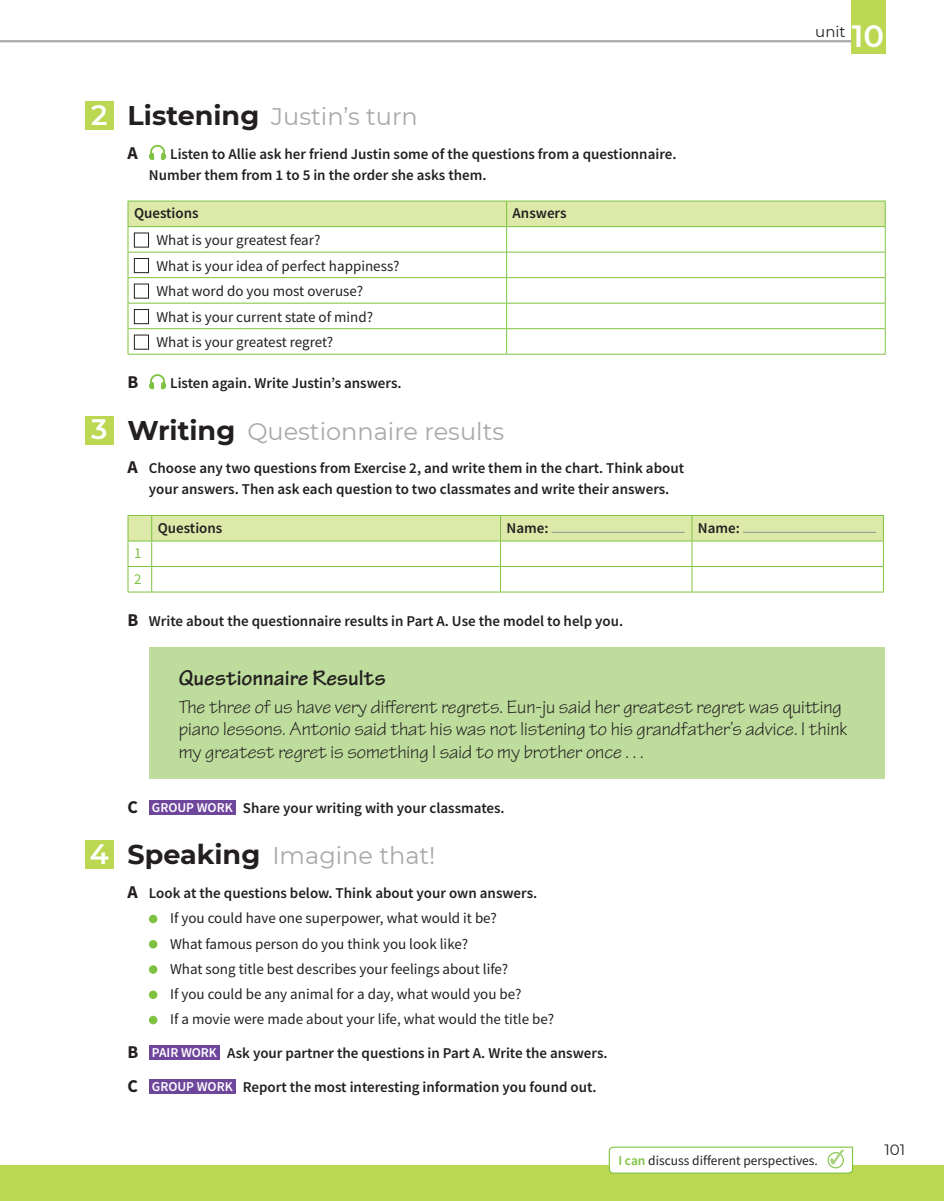
<style>
.page{position:relative;width:944px;height:1201px;background:#fff}
.page>*{position:absolute;margin:0;border:0;box-sizing:border-box;transform-origin:0 0}
.t1{font:600 30.75px "Montserrat";color:#fff}
.t2{font:24px "Montserrat";color:#a8a9ad}
.t3{font:700 22.5px "Tekton Pro";color:#231f20}
.t4{font:19.5px/22.5px "Tekton Pro";color:#231f20}
.t5{font:700 18px "Source Sans Pro";color:#231f20}
.t6{font:600 15px/21px "Source Sans Pro";color:#231f20}
.t7{font:15px/25.2px "Source Sans Pro";color:#231f20}
.t8{font:15px "Montserrat";color:#231f20}
.t9{font:15px/25.5px "Source Sans Pro";color:#7fc241}
.t10{font:13.5px "Source Sans Pro";color:#231f20}
.s1{font-weight:600;font-size:28.05px;color:#fff}
.s2{font-weight:700;font-size:27px;color:#231f20}
.s3{font-weight:700;font-size:18px}
.s4{font-size:13.5px;color:#fff}
.s5{font-weight:600}
.s6{font-weight:600;color:#7fc241}
.s7{color:#a6d176}
</style>
<div class="page">
<hr style="left:0;top:40px;width:870px;height:2px;background:#a8a9ad">
<div style="left:0;top:1165px;width:944px;height:35px;background:#bcd752"></div>
<div style="left:850px;top:0;width:35px;height:54px;background:#bcd752"></div>
<div style="left:85px;top:101px;width:28px;height:29px;background:#bcd752"></div>
<svg style="left:148px;top:144px;width:19px;height:16px"></svg>
<svg style="left:128px;top:201px;width:757px;height:153px"></svg>
<hr style="left:128px;top:252px;width:378px;height:1px;background:#7fc241">
<hr style="left:506px;top:252px;width:379px;height:1px;background:#7fc241">
<hr style="left:128px;top:277px;width:378px;height:1px;background:#7fc241">
<hr style="left:506px;top:277px;width:379px;height:1px;background:#7fc241">
<hr style="left:128px;top:303px;width:378px;height:1px;background:#7fc241">
<hr style="left:506px;top:303px;width:379px;height:1px;background:#7fc241">
<hr style="left:128px;top:328px;width:378px;height:1px;background:#7fc241">
<hr style="left:506px;top:328px;width:379px;height:1px;background:#7fc241">
<hr style="left:128px;top:354px;width:378px;height:1px;background:#7fc241">
<hr style="left:506px;top:354px;width:379px;height:1px;background:#7fc241">
<div style="left:134px;top:232px;width:15px;height:15px;border:1px solid #231f20"></div>
<div style="left:134px;top:258px;width:15px;height:15px;border:1px solid #231f20"></div>
<div style="left:134px;top:283px;width:15px;height:15px;border:1px solid #231f20"></div>
<div style="left:134px;top:309px;width:15px;height:15px;border:1px solid #231f20"></div>
<div style="left:134px;top:334px;width:15px;height:15px;border:1px solid #231f20"></div>
<svg style="left:148px;top:374px;width:19px;height:16px"></svg>
<div style="left:85px;top:415px;width:28px;height:29px;background:#bcd752"></div>
<svg style="left:128px;top:515px;width:756px;height:77px"></svg>
<hr style="left:152px;top:591px;width:348px;height:1px;background:#7fc241">
<hr style="left:500px;top:591px;width:192px;height:1px;background:#7fc241">
<hr style="left:692px;top:591px;width:191px;height:1px;background:#7fc241">
<hr style="left:551px;top:532px;width:133px;height:1px;background:#939598">
<hr style="left:743px;top:532px;width:133px;height:1px;background:#939598">
<div style="left:149px;top:646px;width:735px;height:132px;background:#bedd9d"></div>
<div style="left:149px;top:799px;width:86px;height:15px;background:#6e479c"></div>
<div style="left:85px;top:840px;width:28px;height:28px;background:#bcd752"></div>
<div style="left:149px;top:914px;width:8px;height:8px;background:#7fc241;border-radius:50%"></div>
<div style="left:149px;top:939px;width:8px;height:9px;background:#7fc241;border-radius:50%"></div>
<svg style="left:149px;top:964px;width:8px;height:9px"></svg>
<div style="left:149px;top:990px;width:8px;height:8px;background:#7fc241;border-radius:50%"></div>
<div style="left:149px;top:1015px;width:8px;height:8px;background:#7fc241;border-radius:50%"></div>
<div style="left:149px;top:1044px;width:70px;height:15px;background:#6e479c"></div>
<div style="left:149px;top:1078px;width:86px;height:15px;background:#6e479c"></div>
<svg style="left:608px;top:1146px;width:245px;height:27px"></svg>
<svg style="left:828px;top:1152px;width:15px;height:15px"></svg>
<div style="left:827px;top:1151px;width:16px;height:16px;border:1px solid #7fc241;border-radius:50%"></div>
<h2 class="t2" style="left:91px;top:100px;width:328px"><span class="s1">2</span> <span class="s2">Listening</span> Justin’s turn</h2>
<p class="t5" style="left:128px;top:141px;width:12px">A</p>
<p class="t6" style="left:149px;top:143px;width:529px;text-indent:21px">Listen to Allie ask her friend Justin some of the questions from a questionnaire.<br>Number them from 1 to 5 in the order she asks them.</p>
<p class="t6" style="left:134px;top:203px;width:66px">Questions</p>
<p class="t6" style="left:512px;top:203px;width:55px">Answers</p>
<p class="t7" style="left:156px;top:227px;width:244px">What is your greatest fear?<br>What is your idea of perfect happiness?<br>What word do you most overuse?<br>What is your current state of mind?<br>What is your greatest regret?</p>
<p class="t5" style="left:128px;top:370px;width:12px">B</p>
<p class="t6" style="left:170px;top:372px;width:233px">Listen again. Write Justin’s answers.</p>
<h2 class="t2" style="left:91px;top:414px;width:414px"><span class="s1">3</span> <span class="s2">Writing</span> Questionnaire results</h2>
<p class="t6" style="left:128px;top:457px;width:558px;text-align:center"><span class="s3">A</span> Choose any two questions from Exercise 2, and write them in the chart. Think about your answers. Then ask each question to two classmates and write their answers.</p>
<p class="t6" style="left:158px;top:517px;width:66px">Questions</p>
<p class="t6" style="left:506px;top:517px;width:43px">Name:</p>
<p class="t6" style="left:698px;top:517px;width:43px">Name:</p>
<p class="t9" style="left:134px;top:540px;width:9px">1<br>2</p>
<p class="t6" style="left:128px;top:610px;width:497px"><span class="s3">B</span> Write about the questionnaire results in Part A. Use the model to help you.</p>
<h1 class="t1" style="left:851px;top:15px;width:34px">10</h1>
<p class="t8" style="left:815px;top:21px;width:32px">unit</p>
<h3 class="t3" style="left:179px;top:664px;width:208px">Questionnaire Results</h3>
<p class="t4" style="left:179px;top:695px;width:670px">The three of us have very different regrets. Eun-ju said her greatest regret was quitting piano lessons. Antonio said that his was not listening to his grandfather’s advice. I think my greatest regret is something I said to my brother once . . .</p>
<p class="t6" style="left:128px;top:797px;width:378px"><span class="s3">C</span> <span class="s4">GROUP WORK</span> Share your writing with your classmates.</p>
<h2 class="t2" style="left:90px;top:838px;width:347px"><span class="s1">4</span> <span class="s2">Speaking</span> Imagine that!</h2>
<p class="t7" style="left:170px;top:880px;width:385px;text-indent:-43px"><span class="s3">A</span> <span class="s5">Look at the questions below. Think about your own answers.<br></span>If you could have one superpower, what would it be?<br>What famous person do you think you look like?<br>What song title best describes your feelings about life?<br>If you could be any animal for a day, what would you be?<br>If a movie were made about your life, what would the title be?</p>
<p class="t6" style="left:128px;top:1042px;width:481px"><span class="s3">B</span> <span class="s4">PAIR WORK</span> Ask your partner the questions in Part A. Write the answers.</p>
<p class="t6" style="left:128px;top:1075px;width:470px"><span class="s3">C</span> <span class="s4">GROUP WORK</span> Report the most interesting information you found out.</p>
<p class="t10" style="left:618px;top:1151px;width:228px"><span class="s6">I can</span> discuss different perspectives. <span class="s7">✓</span></p>
<p class="t8" style="left:884px;top:1139px;width:22px">101</p>
</div>
